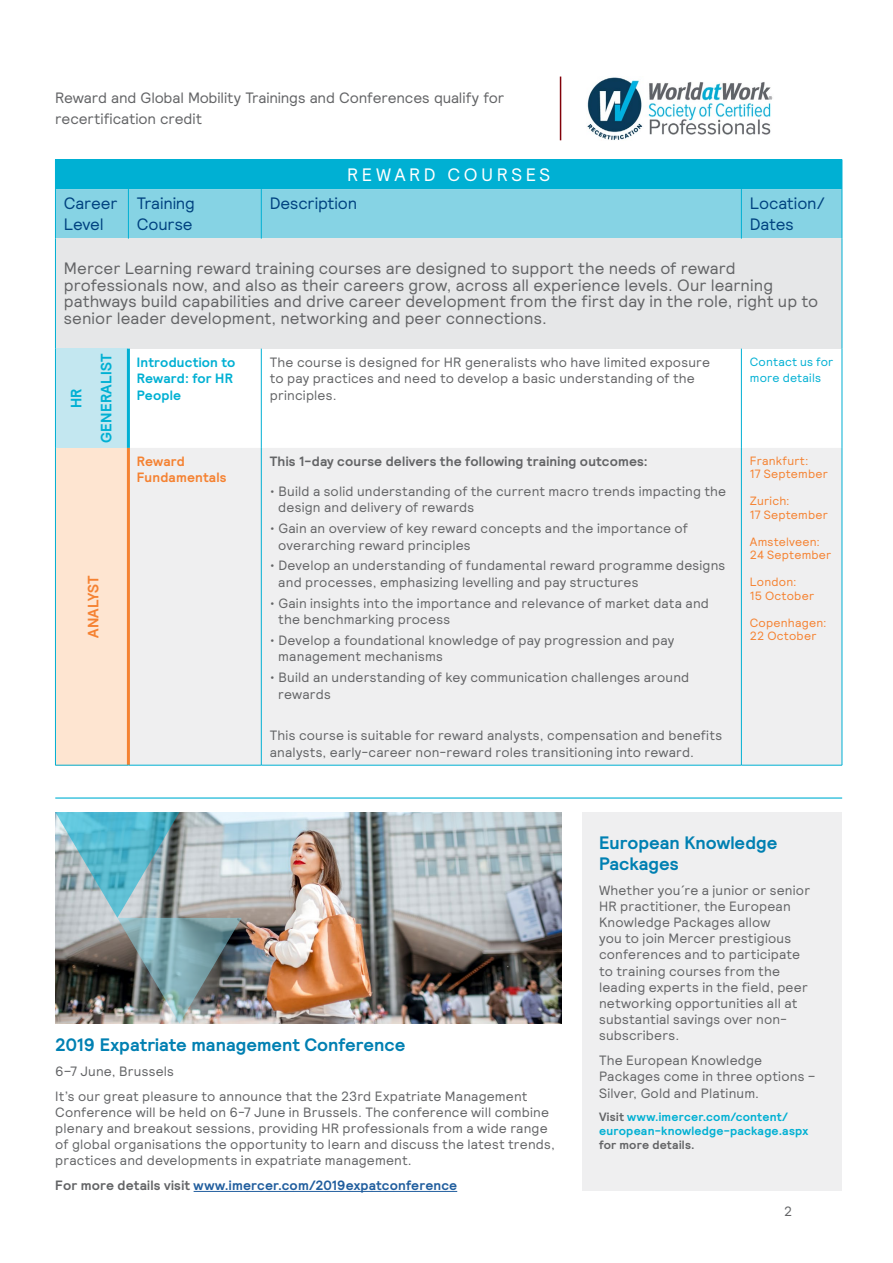
<style>
.page{position:relative;width:893px;height:1263px;background:#fff}
.page>*{position:absolute;margin:0;border:0;box-sizing:border-box;transform-origin:0 0}
.t1{font:700 18px/21px "Relative";color:#0080b2}
.t2{font:18px "Relative";letter-spacing:.2em;color:#fff}
.t3{font:16.5px/16.5px "Relative";letter-spacing:.005em;color:#636466}
.t4{font:16.5px/21px "Relative";letter-spacing:-.01em;color:#004280}
.t5{font:15px/21px "Relative";letter-spacing:-.005em;color:#636466}
.t6{font:700 15px/30px "Relative";letter-spacing:.01em;color:#00b0d3;text-align:center}
.t7{font:700 15px "Relative";letter-spacing:.005em;color:#f58232}
.t8{font:13.5px/16.2px "Relative";letter-spacing:.015em;color:#636466}
.t9{font:700 13.5px "Relative";letter-spacing:.01em;color:#215e9e}
.t10{font:700 13.5px "Relative";letter-spacing:.015em;color:#636466}
.t11{font:700 13.5px/16.5px "Relative";letter-spacing:.01em;color:#00b0d3}
.t12{font:700 13.5px/16.5px "Relative";letter-spacing:.01em;color:#f58232}
.t13{font:12px/13.5px "Relative";letter-spacing:.02em;color:#f58231}
.t14{font:700 12px/14.4px "Relative";letter-spacing:.015em;color:#00b0d3}
.t15{font:12px/16.5px "Relative";letter-spacing:.02em;color:#00b0d3}
.t16{font:700 12px "Relative";letter-spacing:.015em;color:#636466}
.s1{color:#636466}
</style>
<div class="page">
<div style="left:55px;top:159px;width:787px;height:30px;background:#00b0d3"></div>
<div style="left:56px;top:189px;width:786px;height:50px;background:#86d3e4"></div>
<div style="left:55px;top:239px;width:787px;height:110px;background:#e6e7e8"></div>
<div style="left:55px;top:349px;width:73px;height:99px;background:#c3e7f0"></div>
<div style="left:55px;top:448px;width:73px;height:317px;background:#fee5d1"></div>
<div style="left:130px;top:448px;width:712px;height:317px;background:#efeff0"></div>
<hr style="left:55px;top:349px;width:1px;height:99px;background:#00b0d3">
<hr style="left:127px;top:349px;width:3px;height:99px;background:#00b0d3">
<hr style="left:55px;top:448px;width:1px;height:317px;background:#00b0d3">
<hr style="left:261px;top:448px;width:1px;height:317px;background:#00b0d3">
<hr style="left:741px;top:448px;width:1px;height:317px;background:#00b0d3">
<hr style="left:842px;top:448px;width:1px;height:317px;background:#00b0d3">
<hr style="left:127px;top:448px;width:3px;height:317px;background:#f58232">
<hr style="left:55px;top:765px;width:73px;height:1px;background:#00b0d3">
<hr style="left:128px;top:765px;width:133px;height:1px;background:#00b0d3">
<hr style="left:261px;top:765px;width:480px;height:1px;background:#00b0d3">
<hr style="left:741px;top:765px;width:101px;height:1px;background:#00b0d3">
<hr style="left:741px;top:349px;width:1px;height:99px;background:#00b0d3">
<hr style="left:842px;top:349px;width:1px;height:99px;background:#00b0d3">
<hr style="left:741px;top:189px;width:1px;height:50px;background:#00b0d3">
<hr style="left:842px;top:189px;width:1px;height:50px;background:#00b0d3">
<hr style="left:55px;top:239px;width:1px;height:110px;background:#00b0d3">
<hr style="left:842px;top:239px;width:1px;height:110px;background:#00b0d3">
<hr style="left:261px;top:349px;width:1px;height:99px;background:#00b0d3">
<hr style="left:842px;top:159px;width:1px;height:30px;background:#00b0d3">
<hr style="left:55px;top:189px;width:1px;height:50px;background:#00b0d3">
<hr style="left:128px;top:189px;width:1px;height:50px;background:#00b0d3">
<hr style="left:261px;top:189px;width:1px;height:50px;background:#00b0d3">
<img style="left:587px;top:77px;width:186px;height:63px">
<hr style="left:560px;top:77px;width:1px;height:63px;background:#820009">
<div style="left:583px;top:812px;width:259px;height:378px;background:#efeff0"></div>
<hr style="left:55px;top:797px;width:787px;height:2px;background:#00b0d3">
<hr style="left:194px;top:1191px;width:263px;height:1px;background:#215e9e">
<img style="left:242px;top:812px;width:319px;height:212px">
<img style="left:55px;top:812px;width:187px;height:212px">
<p class="t5" style="left:55px;top:86px;width:450px">Reward and Global Mobility Trainings and Conferences qualify for recertification credit</p>
<h1 class="t2" style="left:347px;top:163px;width:205px">REWARD COURSES</h1>
<p class="t4" style="left:64px;top:192px;width:55px">Career<br>Level</p>
<p class="t4" style="left:137px;top:192px;width:59px">Training<br>Course</p>
<p class="t4" style="left:270px;top:192px;width:89px">Description</p>
<p class="t4" style="left:750px;top:192px;width:76px">Location/<br>Dates</p>
<p class="t3" style="left:64px;top:259px;width:756px">Mercer Learning reward training courses are designed to support the needs of reward professionals now, and also as their careers grow, across all experience levels. Our learning pathways build capabilities and drive career development from the first day in the role, right up to senior leader development, networking and peer connections.</p>
<p class="t6" style="left:61px;top:443px;width:90px;rotate:-90deg">HR<br>GENERALIST</p>
<p class="t11" style="left:137px;top:353px;width:100px">Introduction to<br>Reward: for HR<br>People</p>
<p class="t8" style="left:270px;top:353px;width:442px">The course is designed for HR generalists who have limited exposure to pay practices and need to develop a basic understanding of the principles.</p>
<p class="t15" style="left:750px;top:353px;width:85px">Contact us for more details</p>
<p class="t7" style="left:84px;top:638px;width:64px;rotate:-90deg">ANALYST</p>
<p class="t12" style="left:137px;top:453px;width:91px">Reward<br>Fundamentals</p>
<p class="t10" style="left:270px;top:452px;width:380px">This 1-day course delivers the following training outcomes:</p>
<p class="t8" style="left:278px;top:482px;width:449px;text-indent:-9px">• Build a solid understanding of the current macro trends impacting the design and delivery of rewards</p>
<p class="t8" style="left:278px;top:520px;width:411px;text-indent:-9px">• Gain an overview of key reward concepts and the importance of overarching reward principles</p>
<p class="t8" style="left:278px;top:557px;width:449px;text-indent:-9px">• Develop an understanding of fundamental reward programme designs and processes, emphasizing levelling and pay structures</p>
<p class="t8" style="left:278px;top:594px;width:432px;text-indent:-9px">• Gain insights into the importance and relevance of market data and the benchmarking process</p>
<p class="t8" style="left:278px;top:631px;width:398px;text-indent:-9px">• Develop a foundational knowledge of pay progression and pay management mechanisms</p>
<p class="t8" style="left:278px;top:669px;width:412px;text-indent:-9px">• Build an understanding of key communication challenges around rewards</p>
<p class="t8" style="left:270px;top:727px;width:454px">This course is suitable for reward analysts, compensation and benefits analysts, early-career non-reward roles transitioning into reward.</p>
<p class="t13" style="left:750px;top:453px;width:80px">Frankfurt:<br>17 September</p>
<p class="t13" style="left:750px;top:494px;width:80px">Zurich:<br>17 September</p>
<p class="t13" style="left:750px;top:534px;width:83px">Amstelveen:<br>24 September</p>
<p class="t13" style="left:750px;top:575px;width:66px">London:<br>15 October</p>
<p class="t13" style="left:750px;top:615px;width:78px">Copenhagen:<br>22 October</p>
<h1 class="t1" style="left:55px;top:1034px;width:352px">2019 Expatriate management Conference</h1>
<p class="t8" style="left:55px;top:1058px;width:474px;line-height:24.8px">6–7 June, Brussels<br>It’s our great pleasure to announce that the 23rd Expatriate Management</p>
<p class="t8" style="left:55px;top:1103px;width:501px">Conference will be held on 6-7 June in Brussels. The conference will combine plenary and breakout sessions, providing HR professionals from a wide range of global organisations the opportunity to learn and discuss the latest trends, practices and developments in expatriate management.</p>
<p class="t9" style="left:55px;top:1176px;width:403px"><span class="s1">For more details visit</span> www.imercer.com/2019expatconference</p>
<h1 class="t1" style="left:599px;top:832px;width:180px">European Knowledge<br>Packages</h1>
<p class="t8" style="left:599px;top:881px;width:213px">Whether you´re a junior or senior<br>HR practitioner, the European<br>Knowledge Packages allow<br>you to join Mercer prestigious conferences and to participate to training courses from the leading experts in the field, peer networking opportunities all at substantial savings over non&shy;subscribers.</p>
<p class="t8" style="left:599px;top:1052px;width:218px">The European Knowledge<br>Packages come in three options –<br>Silver, Gold and Platinum.</p>
<p class="t14" style="left:599px;top:1109px;width:211px"><span class="s1">Visit</span> www.imercer.com/content/ european-knowledge-package.aspx</p>
<p class="t16" style="left:599px;top:1137px;width:97px">for more details.</p>
<p class="t8" style="left:784px;top:1202px;width:10px">2</p>
</div>
